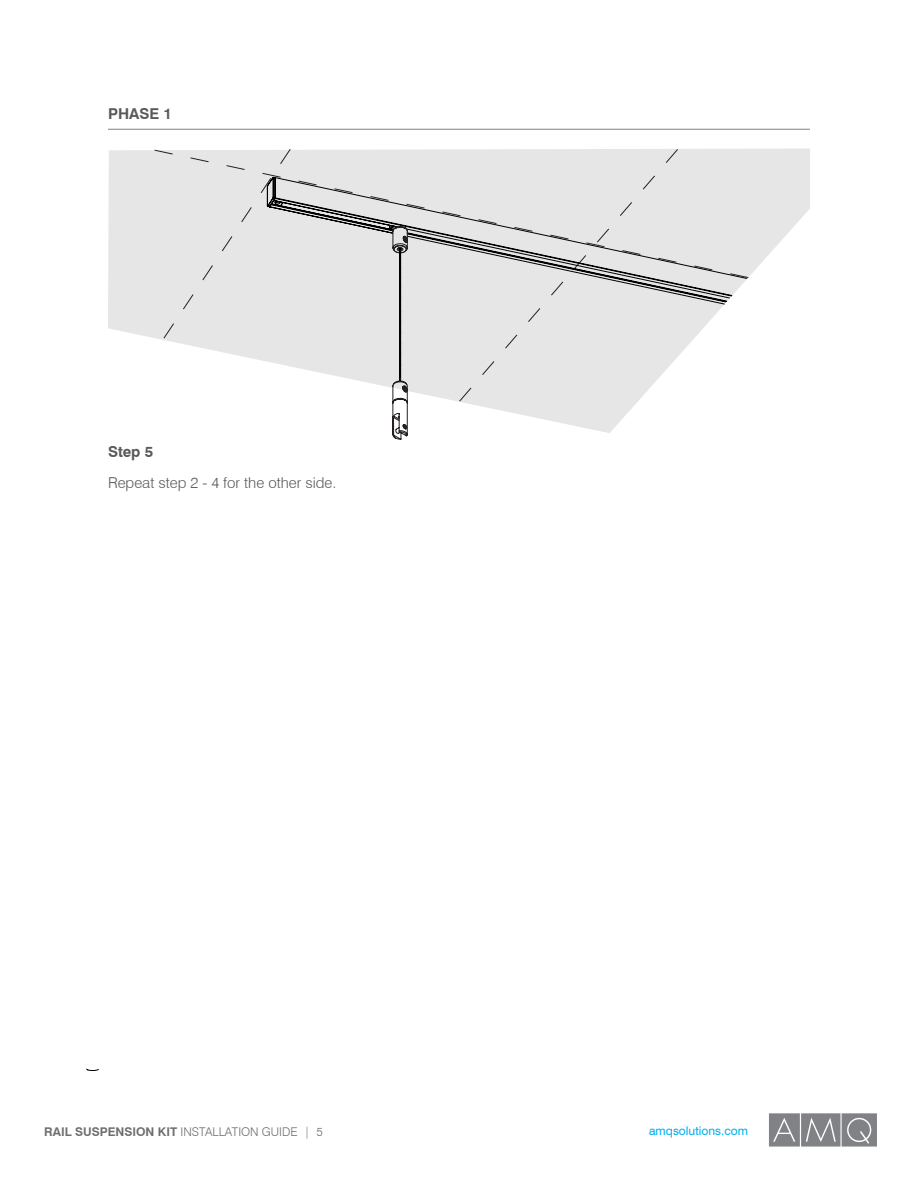
<style>
.page{position:relative;width:918px;height:1188px;background:#fff}
.page>*{position:absolute;margin:0;border:0;box-sizing:border-box;transform-origin:0 0}
.t1{font:300 15px "Swiss 721 BT";color:#58595b}
.t2{font:700 15px "Swiss 721 BT";color:#58595b}
.t3{font:300 12px "Swiss 721 BT";color:#6d6e71}
.t4{font:12px "Swiss 721 BT";color:#00aeef}
.s1{font-weight:700}
</style>
<div class="page">
<svg style="left:769px;top:1113px;width:108px;height:34px;background:#919295"></svg>
<hr style="left:108px;top:129px;width:702px;height:1px;background:#808285">
<svg style="left:86px;top:1069px;width:13px;height:2px"></svg>
<svg style="left:108px;top:149px;width:702px;height:284px"></svg>
<div style="left:459px;top:305px;width:220px;height:97px;background:#e6e6e6"></div>
<div style="left:154px;top:149px;width:595px;height:129px;background:#e6e6e6"></div>
<div style="left:163px;top:149px;width:128px;height:190px;background:#e6e6e6"></div>
<svg style="left:266px;top:176px;width:482px;height:129px;background:#d7d7d7"></svg>
<svg style="left:392px;top:225px;width:16px;height:215px;background:#b8b7b8"></svg>
<p class="t2" style="left:108px;top:105px;width:66px">PHASE 1</p>
<p class="t2" style="left:108px;top:442px;width:47px">Step 5</p>
<p class="t1" style="left:108px;top:474px;width:230px">Repeat step 2 - 4 for the other side.</p>
<p class="t3" style="left:44px;top:1125px;width:280px"><span class="s1">RAIL SUSPENSION KIT</span> INSTALLATION GUIDE | 5</p>
<p class="t4" style="left:649px;top:1124px;width:101px">amqsolutions.com</p>
</div>
